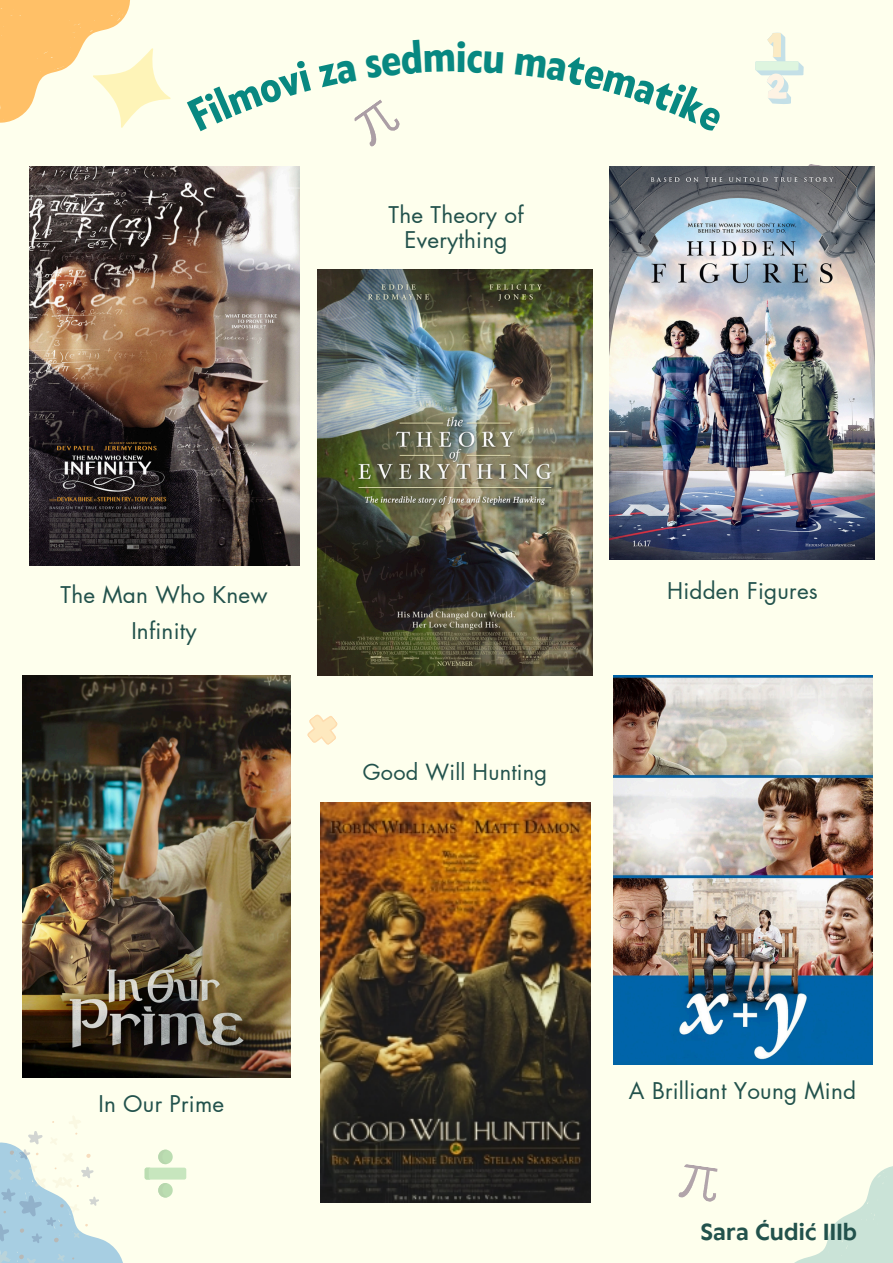
<style>
.page{position:relative;width:893px;height:1263px;background:#feffed}
.page>*{position:absolute;margin:0;border:0;box-sizing:border-box;transform-origin:0 0}
.t1{font:700 42.75px "Klein Condensed";color:#088881}
.t2{font:22.5px/36px "Futura LT Pro";letter-spacing:.01em;color:#22524c;text-align:center}
.t3{font:21.75px "Futura LT Pro";letter-spacing:.01em;color:#22524c}
.t4{font:700 21.75px "Klein Text";letter-spacing:.01em;color:#22524c}
</style>
<div class="page">
<svg style="left:0;top:0;width:171px;height:128px"></svg>
<svg style="left:794px;top:1166px;width:99px;height:97px"></svg>
<svg style="left:0;top:1116px;width:123px;height:147px"></svg>
<svg style="left:678px;top:1164px;width:40px;height:38px"></svg>
<svg style="left:802px;top:164px;width:42px;height:3px"></svg>
<svg style="left:354px;top:99px;width:46px;height:48px"></svg>
<img style="left:29px;top:167px;width:270px;height:399px">
<img style="left:609px;top:167px;width:266px;height:392px">
<img style="left:318px;top:270px;width:274px;height:406px">
<img style="left:320px;top:802px;width:270px;height:400px">
<img style="left:23px;top:676px;width:267px;height:402px">
<img style="left:613px;top:676px;width:259px;height:388px">
<svg style="left:307px;top:714px;width:31px;height:31px"></svg>
<svg style="left:145px;top:1150px;width:41px;height:47px"></svg>
<svg style="left:755px;top:33px;width:48px;height:71px"></svg>
<p class="t1" style="left:456px;top:34px;width:12px">i</p>
<p class="t2" style="left:388px;top:198px;width:137px">The Theory of</p>
<p class="t2" style="left:404px;top:222px;width:104px">Everything</p>
<p class="t2" style="left:61px;top:578px;width:208px">The Man Who Knew<br>Infinity</p>
<p class="t3" style="left:363px;top:762px;width:186px">Good Will Hunting</p>
<p class="t2" style="left:667px;top:573px;width:152px">Hidden Figures</p>
<p class="t2" style="left:98px;top:1087px;width:127px">In Our Prime</p>
<p class="t2" style="left:629px;top:1073px;width:229px">A Brilliant Young Mind</p>
<p class="t4" style="left:701px;top:1221px;width:158px">Sara Ćudić IIIb</p>
</div>
